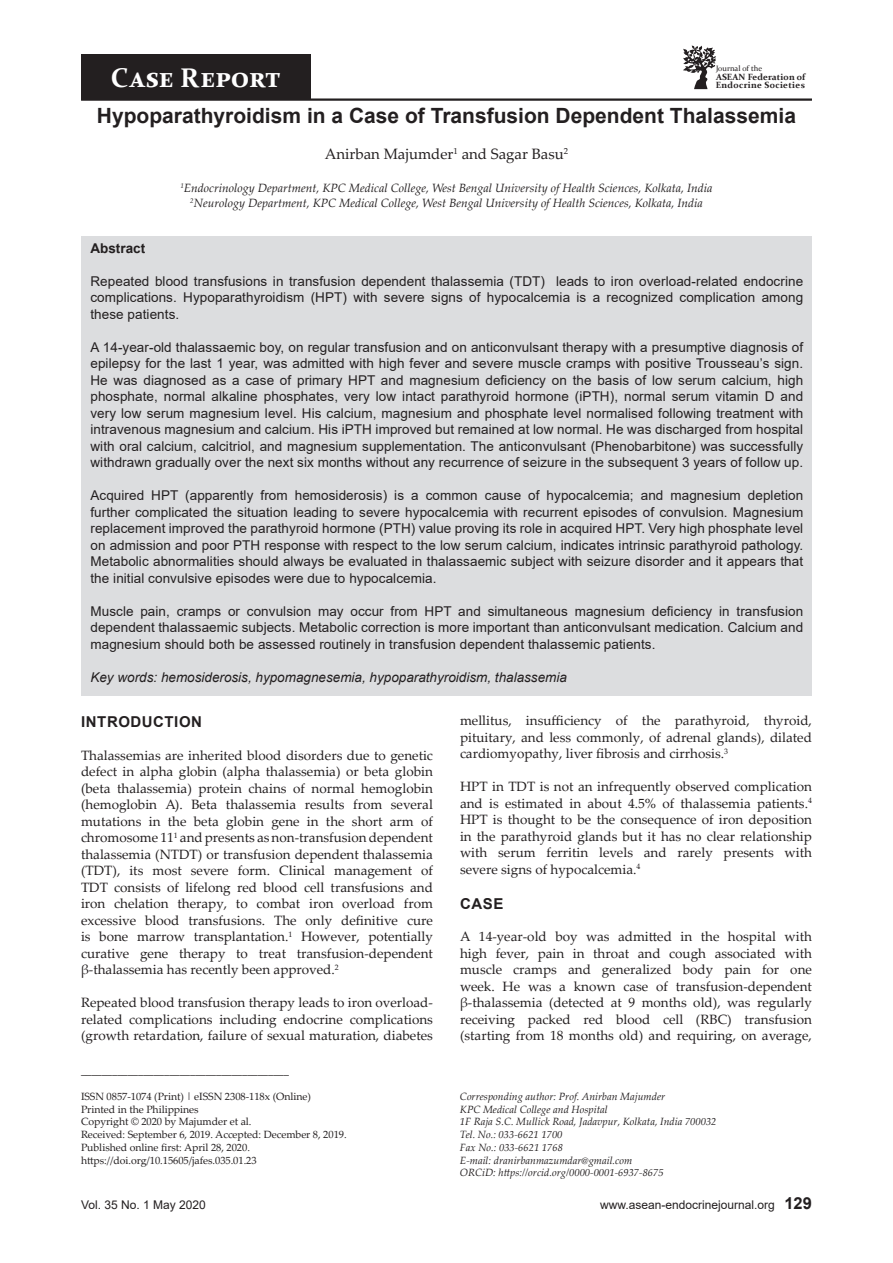
<style>
.page{position:relative;width:893px;height:1263px;background:#fff}
.page>*{position:absolute;margin:0;border:0;box-sizing:border-box;transform-origin:0 0}
.t1{font:700 27px "Constantia";color:#fff}
.t2{font:700 21px "Arial";color:#231f20}
.t3{font:15px "Palatino Linotype";color:#231f20}
.t4{font:700 15px "Arial";letter-spacing:.035em;color:#231f20}
.t5{font:13.5px/16.5px "Arial";letter-spacing:.005em;color:#231f20;text-align:justify}
.t6{font:13.5px/16.5px "Palatino Linotype";color:#231f20;text-align:justify}
.t7{font:italic 13.5px "Arial";color:#231f20}
.t8{font:700 13.5px "Arial";color:#231f20}
.t9{font:italic 12px/15px "Palatino Linotype";color:#231f20;text-align:center}
.t10{font:12px "Arial";color:#231f20}
.t11{font:10.5px/12.8px "Palatino Linotype";letter-spacing:-.005em;color:#231f20}
.t12{font:italic 10.5px/12.8px "Palatino Linotype";color:#231f20}
.t13{font:700 9px "Constantia";letter-spacing:.03em;color:#231f20}
.t14{font:700 9px "Constantia";letter-spacing:.01em;color:#231f20}
.t15{font:7.8px "Constantia";color:#231f20}
.s1{font-weight:700;font-size:16.5px}
</style>
<div class="page">
<div style="left:81px;top:236px;width:731px;height:459px;background:#dcdddf"></div>
<hr style="left:81px;top:98px;width:731px;height:3px;background:#231f20">
<svg style="left:683px;top:45px;width:33px;height:44px"></svg>
<div style="left:81px;top:54px;width:229px;height:46px;background:#231f20"></div>
<h1 class="t1" style="left:111px;top:59px;width:171px">Case Report</h1>
<p class="t15" style="left:716px;top:63px;width:48px">Journal of the</p>
<p class="t14" style="left:716px;top:71px;width:91px">ASEAN Federation of</p>
<p class="t13" style="left:716px;top:78px;width:91px">Endocrine Societies</p>
<h2 class="t2" style="left:97px;top:101px;width:701px">Hypoparathyroidism in a Case of Transfusion Dependent Thalassemia</h2>
<p class="t3" style="left:325px;top:144px;width:245px">Anirban Majumder<sup>1</sup> and Sagar Basu<sup>2</sup></p>
<p class="t9" style="left:180px;top:180px;width:534px"><sup>1</sup>Endocrinology Department, KPC Medical College, West Bengal University of Health Sciences, Kolkata, India<br><sup>2</sup>Neurology Department, KPC Medical College, West Bengal University of Health Sciences, Kolkata, India</p>
<p class="t8" style="left:90px;top:239px;width:56px">Abstract</p>
<p class="t5" style="left:90px;top:273px;width:714px">Repeated blood transfusions in transfusion dependent thalassemia (TDT) leads to iron overload-related endocrine complications. Hypoparathyroidism (HPT) with severe signs of hypocalcemia is a recognized complication among these patients.</p>
<p class="t5" style="left:90px;top:339px;width:714px">A 14-year-old thalassaemic boy, on regular transfusion and on anticonvulsant therapy with a presumptive diagnosis of epilepsy for the last 1 year, was admitted with high fever and severe muscle cramps with positive Trousseau’s sign.<br>He was diagnosed as a case of primary HPT and magnesium deficiency on the basis of low serum calcium, high phosphate, normal alkaline phosphates, very low intact parathyroid hormone (iPTH), normal serum vitamin D and very low serum magnesium level. His calcium, magnesium and phosphate level normalised following treatment with intravenous magnesium and calcium. His iPTH improved but remained at low normal. He was discharged from hospital with oral calcium, calcitriol, and magnesium supplementation. The anticonvulsant (Phenobarbitone) was successfully withdrawn gradually over the next six months without any recurrence of seizure in the subsequent 3 years of follow up.</p>
<p class="t5" style="left:90px;top:487px;width:714px">Acquired HPT (apparently from hemosiderosis) is a common cause of hypocalcemia; and magnesium depletion further complicated the situation leading to severe hypocalcemia with recurrent episodes of convulsion. Magnesium replacement improved the parathyroid hormone (PTH) value proving its role in acquired HPT. Very high phosphate level on admission and poor PTH response with respect to the low serum calcium, indicates intrinsic parathyroid pathology.<br>Metabolic abnormalities should always be evaluated in thalassaemic subject with seizure disorder and it appears that the initial convulsive episodes were due to hypocalcemia.</p>
<p class="t5" style="left:90px;top:603px;width:714px">Muscle pain, cramps or convulsion may occur from HPT and simultaneous magnesium deficiency in transfusion dependent thalassaemic subjects. Metabolic correction is more important than anticonvulsant medication. Calcium and magnesium should both be assessed routinely in transfusion dependent thalassemic patients.</p>
<p class="t7" style="left:90px;top:668px;width:478px">Key words: hemosiderosis, hypomagnesemia, hypoparathyroidism, thalassemia</p>
<p class="t4" style="left:81px;top:711px;width:122px">INTRODUCTION</p>
<p class="t6" style="left:81px;top:746px;width:353px">Thalassemias are inherited blood disorders due to genetic defect in alpha globin (alpha thalassemia) or beta globin (beta thalassemia) protein chains of normal hemoglobin (hemoglobin A). Beta thalassemia results from several mutations in the beta globin gene in the short arm of chromosome 11<sup>1</sup> and presents as non-transfusion dependent thalassemia (NTDT) or transfusion dependent thalassemia (TDT), its most severe form. Clinical management of TDT consists of lifelong red blood cell transfusions and iron chelation therapy, to combat iron overload from excessive blood transfusions. The only definitive cure is bone marrow transplantation.<sup>1</sup> However, potentially curative gene therapy to treat transfusion-dependent β-thalassemia has recently been approved.<sup>2</sup></p>
<p class="t6" style="left:81px;top:994px;width:353px">Repeated blood transfusion therapy leads to iron overload&shy;related complications including endocrine complications (growth retardation, failure of sexual maturation, diabetes</p>
<p class="t6" style="left:460px;top:712px;width:353px">mellitus, insufficiency of the parathyroid, thyroid, pituitary, and less commonly, of adrenal glands), dilated cardiomyopathy, liver fibrosis and cirrhosis.<sup>3</sup></p>
<p class="t6" style="left:460px;top:778px;width:353px">HPT in TDT is not an infrequently observed complication and is estimated in about 4.5% of thalassemia patients.<sup>4<br></sup>HPT is thought to be the consequence of iron deposition in the parathyroid glands but it has no clear relationship with serum ferritin levels and rarely presents with severe signs of hypocalcemia.<sup>4</sup></p>
<p class="t4" style="left:460px;top:893px;width:45px">CASE</p>
<p class="t6" style="left:460px;top:928px;width:353px">A 14-year-old boy was admitted in the hospital with high fever, pain in throat and cough associated with muscle cramps and generalized body pain for one week. He was a known case of transfusion-dependent β-thalassemia (detected at 9 months old), was regularly receiving packed red blood cell (RBC) transfusion (starting from 18 months old) and requiring, on average,</p>
<p class="t11" style="left:81px;top:1064px;width:209px">________________________________________</p>
<p class="t11" style="left:81px;top:1089px;width:267px">ISSN 0857-1074 (Print) | eISSN 2308-118x (Online)<br>Printed in the Philippines<br>Copyright © 2020 by Majumder et al.<br>Received: September 6, 2019. Accepted: December 8, 2019.<br>Published online first: April 28, 2020. https://doi.org/10.15605/jafes.035.01.23</p>
<p class="t12" style="left:460px;top:1089px;width:258px">Corresponding author: Prof. Anirban Majumder<br>KPC Medical College and Hospital<br>1F Raja S.C. Mullick Road, Jadavpur, Kolkata, India 700032<br>Tel. No.: 033-6621 1700<br>Fax No.: 033-6621 1768<br>E-mail: dranirbanmazumdar@gmail.com<br>ORCiD: https://orcid.org/0000-0001-6937-8675</p>
<p class="t10" style="left:81px;top:1196px;width:126px">Vol. 35 No. 1 May 2020</p>
<p class="t10" style="left:600px;top:1196px;width:213px">www.asean-endocrinejournal.org <span class="s1">129</span></p>
</div>
